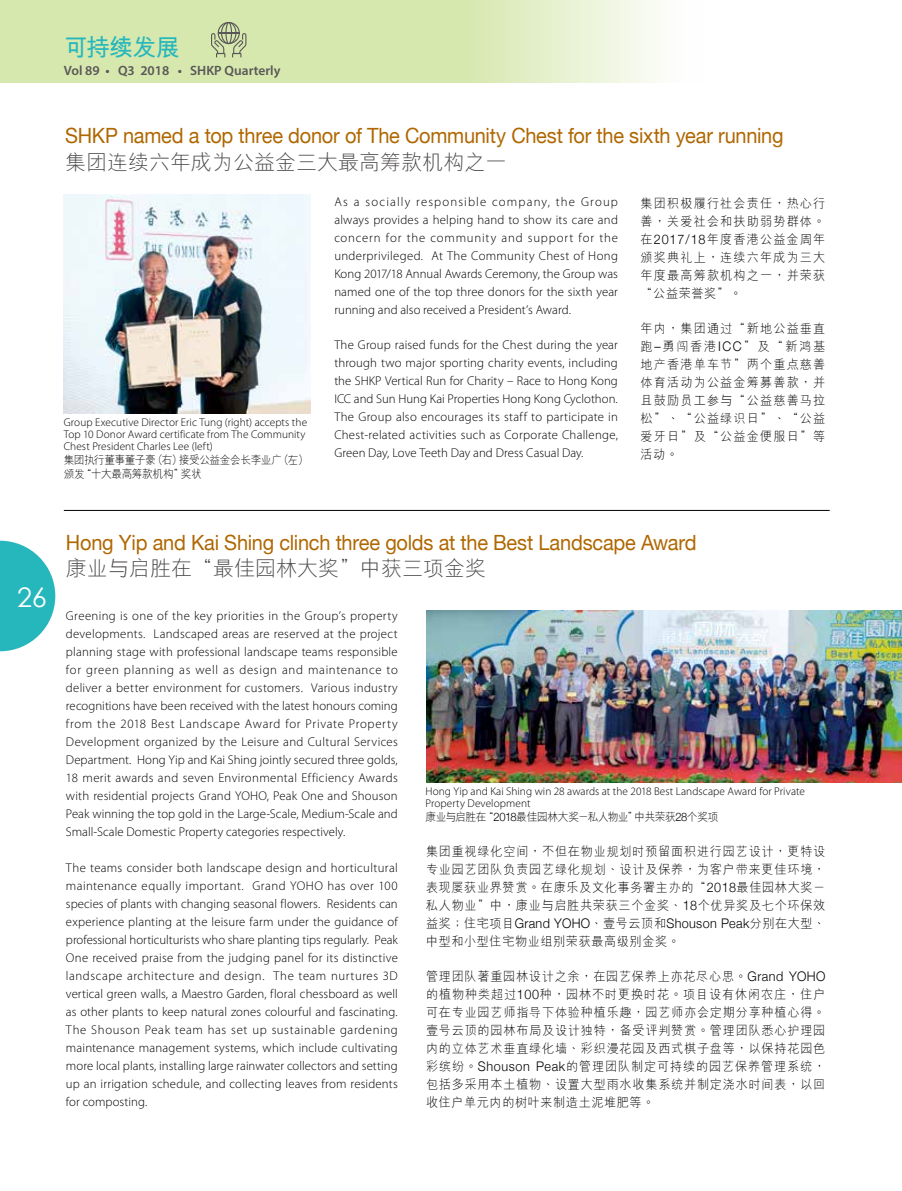
<style>
.page{position:relative;width:902px;height:1191px;background:#fff}
.page>*{position:absolute;margin:0;border:0;box-sizing:border-box;transform-origin:0 0}
.t1{font:27px "Century Gothic";color:#fff}
.t2{font:700 24px "M Hei HKS";letter-spacing:-.03em;color:#26b7bc}
.t3{font:21px "Helvetica Neue";letter-spacing:-.01em;color:#af6700;scale:.95 1}
.t4{font:300 21px "M Hei HKS";color:#494645}
.t5{font:600 13.5px "Myriad Pro";color:#595757}
.t6{font:300 13.2px "Helvetica Neue";letter-spacing:.025em;color:#000;scale:.95 1}
.t7{font:300 12.75px/18px "Myriad Pro";letter-spacing:.005em;color:#000;text-align:justify}
.t8{font:300 12.75px/18px "M Hei HKS";letter-spacing:.065em;color:#000;text-align:justify;scale:.95 1}
.t9{font:300 11.25px/12px "Myriad Pro";letter-spacing:.01em;color:#000}
.t10{font:300 11.25px/14.2px "M Hei HKS";letter-spacing:-.04em;color:#000;scale:.95 1}
.s1{font-family:"Helvetica Neue";font-size:13.2px}
.s2{font-family:"Helvetica Neue";font-size:11.7px}
.s3{font-family:"M Hei HKS";font-size:12.75px}
</style>
<div class="page">
<hr style="left:64px;top:510px;width:765px;height:1px;background:#000">
<img style="left:64px;top:195px;width:246px;height:219px">
<img style="left:426px;top:611px;width:475px;height:172px">
<svg style="left:0;top:0;width:660px;height:83px;background:#dceab9"></svg>
<svg style="left:0;top:541px;width:55px;height:110px"></svg>
<svg style="left:211px;top:22px;width:35px;height:35px"></svg>
<h2 class="t2" style="left:64px;top:30px;width:118px">可持續發展</h2>
<p class="t5" style="left:64px;top:61px;width:218px">Vol 89 • Q3 2018 • SHKP Quarterly</p>
<h3 class="t3" style="left:65px;top:121px;width:757px">SHKP named a top three donor of The Community Chest for the sixth year running</h3>
<h3 class="t4" style="left:65px;top:147px;width:442px">集團連續六年成為公益金三大最高籌款機構之一</h3>
<p class="t9" style="left:64px;top:416px;width:245px">Group Executive Director Eric Tung (right) accepts the<br>Top 10 Donor Award certificate from The Community<br>Chest President Charles Lee (left)</p>
<p class="t10" style="left:64px;top:452px;width:259px">集團執行董事董子豪（右）接受公益金會長李業廣（左）頒發“十大最高籌款機構”獎狀</p>
<p class="t7" style="left:334px;top:193px;width:285px">As a socially responsible company, the Group always provides a helping hand to show its care and concern for the community and support for the underprivileged. At The Community Chest of Hong Kong 2017/18 Annual Awards Ceremony, the Group was named one of the top three donors for the sixth year running and also received a President’s Award.</p>
<p class="t7" style="left:334px;top:336px;width:285px">The Group raised funds for the Chest during the year through two major sporting charity events, including the SHKP Vertical Run for Charity – Race to Hong Kong ICC and Sun Hung Kai Properties Hong Kong Cyclothon.<br>The Group also encourages its staff to participate in Chest-related activities such as Corporate Challenge, Green Day, Love Teeth Day and Dress Casual Day.</p>
<p class="t8" style="left:640px;top:194px;width:196px">集團積極履行社會責任，熱心行善，關愛社會和扶助弱勢群體。在<span class="s1">2017/18</span>年度香港公益金周年頒獎典禮上，連續六年成為三大年度最高籌款機構之一，並榮獲“公益榮譽獎”。</p>
<p class="t8" style="left:640px;top:319px;width:196px">年內，集團通過“新地公益垂直跑<span class="s1">–</span>勇闖香港<span class="s1">ICC</span>”及“新鴻基地產香港單車節”兩個重點慈善體育活動為公益金籌募善款，並且鼓勵員工參與“公益慈善馬拉松”、“公益綠識日”、“公益愛牙日”及“公益金便服日”等活動。</p>
<h1 class="t1" style="left:17px;top:581px;width:31px">26</h1>
<h3 class="t3" style="left:66px;top:528px;width:665px">Hong Yip and Kai Shing clinch three golds at the Best Landscape Award</h3>
<h3 class="t4" style="left:66px;top:554px;width:422px">康業與啟勝在“最佳園林大獎”中獲三項金獎</h3>
<p class="t7" style="left:66px;top:607px;width:333px">Greening is one of the key priorities in the Group’s property developments. Landscaped areas are reserved at the project planning stage with professional landscape teams responsible for green planning as well as design and maintenance to deliver a better environment for customers. Various industry recognitions have been received with the latest honours coming from the 2018 Best Landscape Award for Private Property Development organized by the Leisure and Cultural Services Department. Hong Yip and Kai Shing jointly secured three golds, 18 merit awards and seven Environmental Efficiency Awards with residential projects Grand YOHO, Peak One and Shouson Peak winning the top gold in the Large-Scale, Medium-Scale and Small-Scale Domestic Property categories respectively.</p>
<p class="t7" style="left:66px;top:858px;width:333px">The teams consider both landscape design and horticultural maintenance equally important. Grand YOHO has over 100 species of plants with changing seasonal flowers. Residents can experience planting at the leisure farm under the guidance of professional horticulturists who share planting tips regularly. Peak One received praise from the judging panel for its distinctive landscape architecture and design. The team nurtures 3D vertical green walls, a Maestro Garden, floral chessboard as well as other plants to keep natural zones colourful and fascinating.<br>The Shouson Peak team has set up sustainable gardening maintenance management systems, which include cultivating more local plants, installing large rainwater collectors and setting up an irrigation schedule, and collecting leaves from residents for composting.</p>
<p class="t9" style="left:425px;top:785px;width:381px">Hong Yip and Kai Shing win 28 awards at the 2018 Best Landscape Award for Private<br>Property Development</p>
<p class="t10" style="left:425px;top:809px;width:310px">康業與啟勝在“<span class="s2">2018</span>最佳園林大獎－私人物業”中共榮獲<span class="s2">28</span>個獎項</p>
<p class="t8" style="left:426px;top:842px;width:422px">集團重視綠化空間，不但在物業規劃時預留面積進行園藝設計，更特設專業園藝團隊負責園藝綠化規劃、設計及保養，為客戶帶來更佳環境，表現屢獲業界贊賞。在康樂及文化事務署主辦的“<span class="s1">2018</span>最佳園林大獎－私人物業”中，康業與啓勝共榮獲三個金獎、<span class="s1">18</span>個優異獎及七個環保效</p>
<p class="t6" style="left:426px;top:912px;width:422px"><span class="s3">益獎；住宅項目</span>Grand YOHO<span class="s3">、壹號雲頂和</span>Shouson Peak<span class="s3">分別在大型、</span></p>
<p class="t8" style="left:426px;top:932px;width:269px">中型和小型住宅物業組別榮獲最高級別金獎。</p>
<p class="t8" style="left:426px;top:967px;width:422px">管理團隊著重園林設計之余，在園藝保養上亦花盡心思。<span class="s1">Grand YOHO</span>的植物種類超過<span class="s1">100</span>種，園林不時更換時花。項目設有休閒農莊，住戶可在專業園藝師指導下體驗種植樂趣，園藝師亦會定期分享種植心得。壹號雲頂的園林佈局及設計獨特，備受評判贊賞。管理團隊悉心護理園內的立體藝術垂直綠化牆、彩織漫花園及西式棋子盤等，以保持花園色彩繽紛。<span class="s1">Shouson Peak</span>的管理團隊制定可持續的園藝保養管理系統，包括多采用本土植物、設置大型雨水收集系統並制定澆水時間表，以回收住戶單元內的樹葉來製造土泥堆肥等。</p>
</div>
